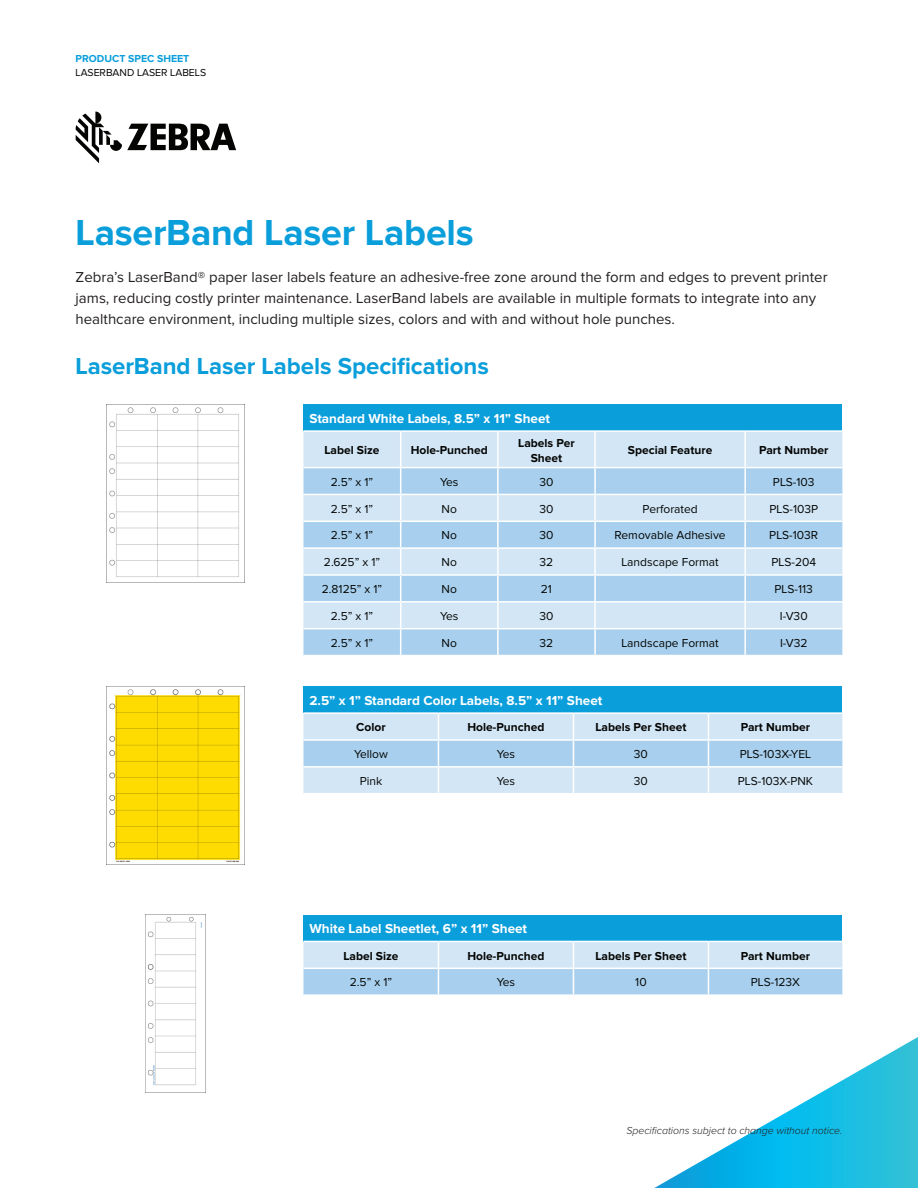
<style>
.page{position:relative;width:918px;height:1188px;background:#fff}
.page>*{position:absolute;margin:0;border:0;box-sizing:border-box;transform-origin:0 0}
.t1{font:700 37.5px "Proxima Nova";letter-spacing:-.005em;color:#0a9edb}
.t2{font:700 24px "Proxima Nova";letter-spacing:-.005em;color:#0a9edb}
.t3{font:15px/21px "Proxima Nova";color:#231f20}
.t4{font:700 13.5px "Proxima Nova";color:#fff}
.t5{font:12px "Proxima Nova";color:#040503}
.t6{font:700 12px/15px "Proxima Nova";color:#040503;text-align:center}
.t7{font:italic 300 10.5px "Proxima Nova";color:#231f20}
.t8{font:10.5px "Proxima Nova";color:#040503}
.t9{font:700 10.5px "Proxima Nova";color:#0a9edb}
</style>
<div class="page">
<svg style="left:654px;top:1037px;width:264px;height:151px"></svg>
<svg style="left:76px;top:112px;width:160px;height:51px"></svg>
<div style="left:303px;top:404px;width:539px;height:27px;background:#0a9edb"></div>
<div style="left:303px;top:432px;width:539px;height:35px;background:#d2e6f6"></div>
<svg style="left:303px;top:468px;width:539px;height:187px;background:#bad9f1"></svg>
<hr style="left:303px;top:430px;width:98px;height:2px;background:#fff">
<hr style="left:401px;top:430px;width:97px;height:2px;background:#fff">
<hr style="left:400px;top:432px;width:1px;height:35px;background:#fff">
<hr style="left:498px;top:430px;width:97px;height:2px;background:#fff">
<hr style="left:497px;top:432px;width:2px;height:35px;background:#fff">
<hr style="left:745px;top:430px;width:97px;height:2px;background:#fff">
<hr style="left:497px;top:468px;width:2px;height:26px;background:#fff">
<hr style="left:303px;top:494px;width:98px;height:1px;background:#fff">
<hr style="left:401px;top:494px;width:97px;height:1px;background:#fff">
<hr style="left:498px;top:494px;width:97px;height:1px;background:#fff">
<hr style="left:497px;top:495px;width:2px;height:26px;background:#fff">
<hr style="left:745px;top:494px;width:97px;height:1px;background:#fff">
<hr style="left:303px;top:521px;width:98px;height:1px;background:#fff">
<hr style="left:401px;top:521px;width:97px;height:1px;background:#fff">
<hr style="left:498px;top:521px;width:97px;height:1px;background:#fff">
<hr style="left:497px;top:522px;width:2px;height:25px;background:#fff">
<hr style="left:745px;top:521px;width:97px;height:1px;background:#fff">
<hr style="left:303px;top:547px;width:98px;height:2px;background:#fff">
<hr style="left:401px;top:547px;width:97px;height:2px;background:#fff">
<hr style="left:498px;top:547px;width:97px;height:2px;background:#fff">
<hr style="left:497px;top:549px;width:2px;height:25px;background:#fff">
<hr style="left:745px;top:547px;width:97px;height:2px;background:#fff">
<hr style="left:303px;top:574px;width:98px;height:2px;background:#fff">
<hr style="left:401px;top:574px;width:97px;height:2px;background:#fff">
<hr style="left:498px;top:574px;width:97px;height:2px;background:#fff">
<hr style="left:497px;top:576px;width:2px;height:25px;background:#fff">
<hr style="left:745px;top:574px;width:97px;height:2px;background:#fff">
<hr style="left:303px;top:601px;width:98px;height:2px;background:#fff">
<hr style="left:401px;top:601px;width:97px;height:2px;background:#fff">
<hr style="left:498px;top:601px;width:97px;height:2px;background:#fff">
<hr style="left:497px;top:603px;width:2px;height:25px;background:#fff">
<hr style="left:745px;top:601px;width:97px;height:2px;background:#fff">
<hr style="left:303px;top:628px;width:98px;height:1px;background:#fff">
<hr style="left:401px;top:628px;width:97px;height:1px;background:#fff">
<svg style="left:400px;top:468px;width:1px;height:187px"></svg>
<hr style="left:498px;top:628px;width:97px;height:1px;background:#fff">
<hr style="left:497px;top:629px;width:2px;height:26px;background:#fff">
<hr style="left:745px;top:628px;width:97px;height:1px;background:#fff">
<hr style="left:595px;top:430px;width:150px;height:2px;background:#fff">
<hr style="left:594px;top:432px;width:2px;height:35px;background:#fff">
<hr style="left:744px;top:432px;width:2px;height:35px;background:#fff">
<hr style="left:594px;top:468px;width:2px;height:26px;background:#fff">
<hr style="left:744px;top:468px;width:2px;height:26px;background:#fff">
<hr style="left:595px;top:494px;width:150px;height:1px;background:#fff">
<hr style="left:594px;top:495px;width:2px;height:26px;background:#fff">
<hr style="left:744px;top:495px;width:2px;height:26px;background:#fff">
<hr style="left:595px;top:521px;width:150px;height:1px;background:#fff">
<hr style="left:594px;top:522px;width:2px;height:25px;background:#fff">
<hr style="left:744px;top:522px;width:2px;height:25px;background:#fff">
<hr style="left:595px;top:547px;width:150px;height:2px;background:#fff">
<hr style="left:594px;top:549px;width:2px;height:25px;background:#fff">
<hr style="left:744px;top:549px;width:2px;height:25px;background:#fff">
<hr style="left:595px;top:574px;width:150px;height:2px;background:#fff">
<hr style="left:594px;top:576px;width:2px;height:25px;background:#fff">
<hr style="left:744px;top:576px;width:2px;height:25px;background:#fff">
<hr style="left:595px;top:601px;width:150px;height:2px;background:#fff">
<hr style="left:594px;top:603px;width:2px;height:25px;background:#fff">
<hr style="left:744px;top:603px;width:2px;height:25px;background:#fff">
<hr style="left:595px;top:628px;width:150px;height:1px;background:#fff">
<hr style="left:594px;top:629px;width:2px;height:26px;background:#fff">
<hr style="left:744px;top:629px;width:2px;height:26px;background:#fff">
<img style="left:107px;top:404px;width:137px;height:173px">
<div style="left:303px;top:686px;width:539px;height:27px;background:#0a9edb"></div>
<hr style="left:303px;top:712px;width:135px;height:2px;background:#fff">
<hr style="left:438px;top:712px;width:135px;height:2px;background:#fff">
<hr style="left:573px;top:712px;width:135px;height:2px;background:#fff">
<hr style="left:708px;top:712px;width:134px;height:2px;background:#fff">
<svg style="left:303px;top:714px;width:539px;height:79px;background:#c6e0f3"></svg>
<img style="left:107px;top:686px;width:137px;height:177px">
<div style="left:303px;top:915px;width:539px;height:26px;background:#0a9edb"></div>
<svg style="left:303px;top:941px;width:539px;height:54px;background:#c1ddf2"></svg>
<hr style="left:708px;top:994px;width:134px;height:2px;background:#fff">
<img style="left:145px;top:915px;width:61px;height:178px">
<p class="t9" style="left:76px;top:54px;width:115px">PRODUCT SPEC SHEET</p>
<p class="t8" style="left:76px;top:68px;width:132px">LASERBAND LASER LABELS</p>
<p class="t1" style="left:76px;top:215px;width:400px">LaserBand Laser Labels</p>
<p class="t3" style="left:76px;top:267px;width:754px">Zebra’s LaserBand® paper laser labels feature an adhesive-free zone around the form and edges to prevent printer jams, reducing costly printer maintenance. LaserBand labels are available in multiple formats to integrate into any healthcare environment, including multiple sizes, colors and with and without hole punches.</p>
<p class="t2" style="left:76px;top:355px;width:415px">LaserBand Laser Labels Specifications</p>
<p class="t4" style="left:309px;top:412px;width:242px">Standard White Labels, 8.5” x 11” Sheet</p>
<p class="t6" style="left:325px;top:443px;width:57px">Label Size</p>
<p class="t6" style="left:411px;top:443px;width:78px">Hole-Punched</p>
<p class="t6" style="left:518px;top:436px;width:58px">Labels Per<br>Sheet</p>
<p class="t6" style="left:628px;top:443px;width:86px">Special Feature</p>
<p class="t6" style="left:759px;top:443px;width:71px">Part Number</p>
<p class="t5" style="left:331px;top:476px;width:44px">2.5” x 1”</p>
<p class="t5" style="left:440px;top:476px;width:20px">Yes</p>
<p class="t5" style="left:539px;top:476px;width:16px">30</p>
<p class="t5" style="left:773px;top:476px;width:43px">PLS-103</p>
<p class="t5" style="left:331px;top:503px;width:44px">2.5” x 1”</p>
<p class="t5" style="left:442px;top:503px;width:17px">No</p>
<p class="t5" style="left:539px;top:503px;width:16px">30</p>
<p class="t5" style="left:642px;top:503px;width:57px">Perforated</p>
<p class="t5" style="left:769px;top:503px;width:50px">PLS-103P</p>
<p class="t5" style="left:331px;top:530px;width:44px">2.5” x 1”</p>
<p class="t5" style="left:442px;top:530px;width:17px">No</p>
<p class="t5" style="left:539px;top:530px;width:16px">30</p>
<p class="t5" style="left:615px;top:530px;width:113px">Removable Adhesive</p>
<p class="t5" style="left:769px;top:530px;width:50px">PLS-103R</p>
<p class="t5" style="left:324px;top:557px;width:58px">2.625” x 1”</p>
<p class="t5" style="left:442px;top:557px;width:17px">No</p>
<p class="t5" style="left:540px;top:557px;width:15px">32</p>
<p class="t5" style="left:622px;top:557px;width:99px">Landscape Format</p>
<p class="t5" style="left:771px;top:557px;width:46px">PLS-204</p>
<p class="t5" style="left:322px;top:584px;width:62px">2.8125” x 1”</p>
<p class="t5" style="left:442px;top:584px;width:17px">No</p>
<p class="t5" style="left:541px;top:584px;width:13px">21</p>
<p class="t5" style="left:775px;top:584px;width:40px">PLS-113</p>
<p class="t5" style="left:331px;top:611px;width:44px">2.5” x 1”</p>
<p class="t5" style="left:440px;top:611px;width:20px">Yes</p>
<p class="t5" style="left:539px;top:611px;width:16px">30</p>
<p class="t5" style="left:780px;top:611px;width:29px">I-V30</p>
<p class="t5" style="left:331px;top:637px;width:44px">2.5” x 1”</p>
<p class="t5" style="left:442px;top:637px;width:17px">No</p>
<p class="t5" style="left:540px;top:637px;width:15px">32</p>
<p class="t5" style="left:622px;top:637px;width:99px">Landscape Format</p>
<p class="t5" style="left:780px;top:637px;width:29px">I-V32</p>
<p class="t4" style="left:309px;top:694px;width:294px">2.5” x 1” Standard Color Labels, 8.5” x 11” Sheet</p>
<p class="t6" style="left:356px;top:720px;width:31px">Color</p>
<p class="t6" style="left:468px;top:720px;width:78px">Hole-Punched</p>
<p class="t6" style="left:596px;top:720px;width:92px">Labels Per Sheet</p>
<p class="t6" style="left:741px;top:720px;width:71px">Part Number</p>
<p class="t5" style="left:354px;top:749px;width:35px">Yellow</p>
<p class="t5" style="left:497px;top:749px;width:20px">Yes</p>
<p class="t5" style="left:634px;top:749px;width:16px">30</p>
<p class="t5" style="left:740px;top:749px;width:73px">PLS-103X-YEL</p>
<p class="t5" style="left:360px;top:776px;width:24px">Pink</p>
<p class="t5" style="left:497px;top:776px;width:20px">Yes</p>
<p class="t5" style="left:634px;top:776px;width:16px">30</p>
<p class="t5" style="left:738px;top:776px;width:77px">PLS-103X-PNK</p>
<p class="t4" style="left:309px;top:923px;width:219px">White Label Sheetlet, 6” x 11” Sheet</p>
<p class="t6" style="left:343px;top:949px;width:57px">Label Size</p>
<p class="t6" style="left:468px;top:949px;width:78px">Hole-Punched</p>
<p class="t6" style="left:596px;top:949px;width:92px">Labels Per Sheet</p>
<p class="t6" style="left:741px;top:949px;width:71px">Part Number</p>
<p class="t5" style="left:350px;top:977px;width:44px">2.5” x 1”</p>
<p class="t5" style="left:497px;top:977px;width:20px">Yes</p>
<p class="t5" style="left:635px;top:977px;width:13px">10</p>
<p class="t5" style="left:751px;top:977px;width:51px">PLS-123X</p>
<p class="t7" style="left:626px;top:1126px;width:218px">Specifications subject to change without notice.</p>
</div>
